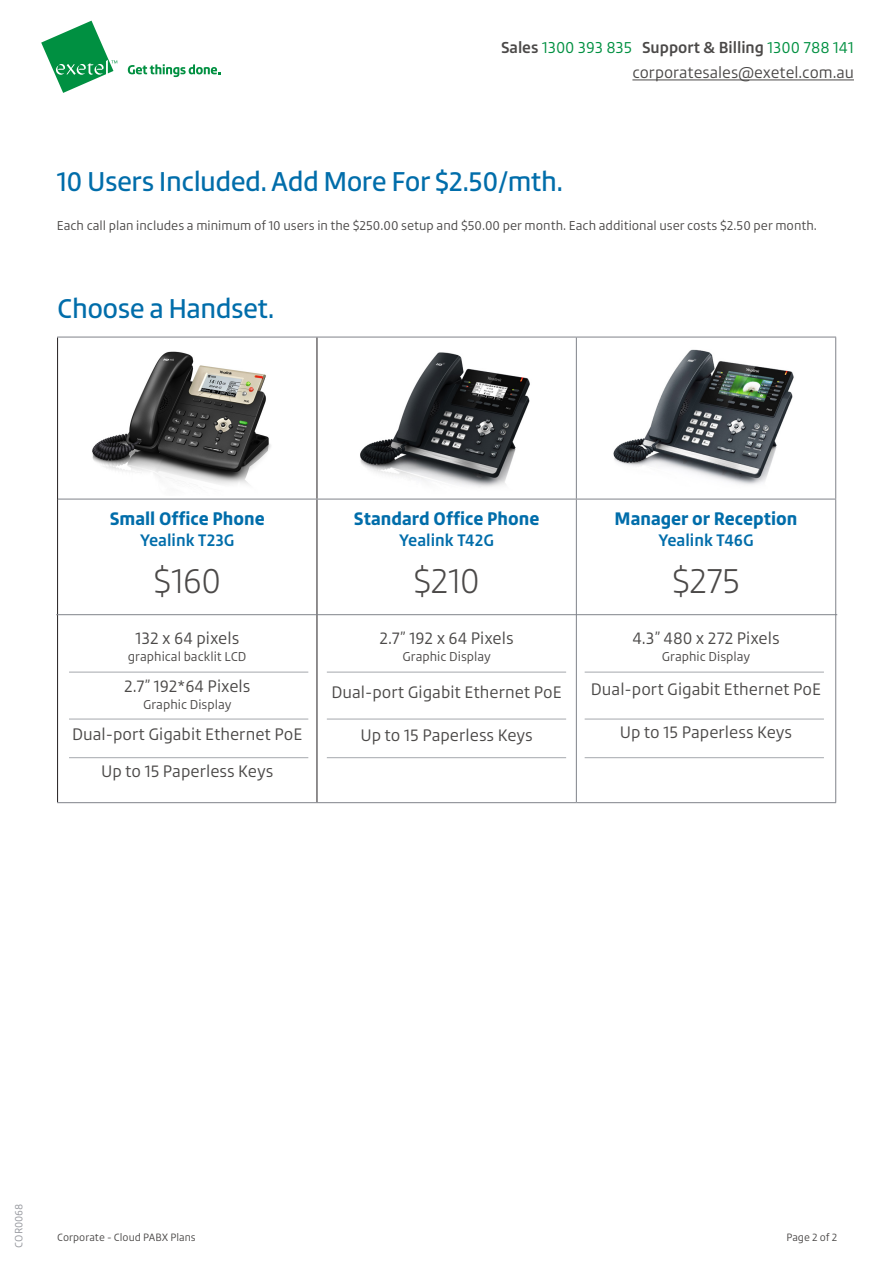
<style>
.page{position:relative;width:893px;height:1263px;background:#fff}
.page>*{position:absolute;margin:0;border:0;box-sizing:border-box;transform-origin:0 0}
._2__SubHead_1_-_Ligh{font:300 34.5px "Engrez";letter-spacing:-.025em;color:#4b4948}
._14__SubHead_-_Mediu{font:500 27px "Engrez";letter-spacing:-.02em;color:#006daa}
._4__Heading_2_-_Bold{font:700 18px "Engrez";color:#006daa}
._5__SubHead_2_-_Semi{font:16.5px "Engrez";color:#4b4948}
._5__SubHead_2_-_Semi-2{font:600 16.5px "Engrez";color:#006daa}
._6__Body_-_Reg_8_5pt{font:15.75px/25.5px "Engrez";color:#4b4948;text-align:right}
._6__Body_-_Reg_8_5pt-2{font:12.75px "Engrez";color:#4b4948}
._5__SubHead_2_-_Semi-3{font:12.75px "Engrez";color:#4b4948}
._9__Body_-_Reg_7pt{font:10.5px "Engrez";color:#4b4948}
.t1{font:10.5px "Engrez";color:#95979d}
.s1{font-weight:600}
.s2{color:#009041}
</style>
<div class="page">
<svg style="left:41px;top:21px;width:76px;height:72px"></svg>
<svg style="left:128px;top:64px;width:92px;height:13px"></svg>
<hr style="left:632px;top:80px;width:222px;height:1px;background:#4b4948">
<svg style="left:58px;top:500px;width:777px;height:302px"></svg>
<hr style="left:57px;top:337px;width:1px;height:162px;background:#231f20">
<hr style="left:317px;top:337px;width:1px;height:162px;background:#231f20">
<hr style="left:57px;top:499px;width:1px;height:303px;background:#231f20">
<hr style="left:317px;top:499px;width:1px;height:303px;background:#231f20">
<hr style="left:57px;top:337px;width:260px;height:1px;background:#80838a">
<hr style="left:317px;top:337px;width:259px;height:1px;background:#80838a">
<hr style="left:576px;top:337px;width:260px;height:1px;background:#80838a">
<hr style="left:576px;top:337px;width:1px;height:162px;background:#80838a">
<hr style="left:835px;top:337px;width:1px;height:162px;background:#80838a">
<hr style="left:58px;top:499px;width:259px;height:1px;background:#80838a">
<hr style="left:317px;top:499px;width:259px;height:1px;background:#80838a">
<hr style="left:576px;top:499px;width:260px;height:1px;background:#80838a">
<hr style="left:576px;top:499px;width:1px;height:303px;background:#80838a">
<hr style="left:835px;top:499px;width:1px;height:303px;background:#80838a">
<hr style="left:57px;top:802px;width:260px;height:1px;background:#80838a">
<hr style="left:317px;top:802px;width:259px;height:1px;background:#80838a">
<hr style="left:576px;top:802px;width:260px;height:1px;background:#80838a">
<img style="left:613px;top:349px;width:181px;height:136px">
<hr style="left:56px;top:614px;width:781px;height:1px;background:#80838a">
<hr style="left:69px;top:672px;width:239px;height:1px;background:#a5a8ad">
<hr style="left:327px;top:672px;width:239px;height:1px;background:#a5a8ad">
<hr style="left:585px;top:672px;width:239px;height:1px;background:#a5a8ad">
<hr style="left:69px;top:719px;width:239px;height:1px;background:#a5a8ad">
<hr style="left:327px;top:719px;width:239px;height:1px;background:#a5a8ad">
<hr style="left:585px;top:719px;width:239px;height:1px;background:#a5a8ad">
<hr style="left:69px;top:757px;width:239px;height:1px;background:#a5a8ad">
<hr style="left:327px;top:757px;width:239px;height:1px;background:#a5a8ad">
<hr style="left:585px;top:757px;width:239px;height:1px;background:#a5a8ad">
<img style="left:92px;top:351px;width:179px;height:134px">
<img style="left:360px;top:352px;width:170px;height:136px">
<p class="_6__Body_-_Reg_8_5pt" style="left:501px;top:35px;width:354px"><span class="s1">Sales</span> <span class="s2">1300 393 835</span> <span class="s1">Support &amp; Billing</span> <span class="s2">1300 788 141 </span>corporatesales@exetel.com.au</p>
<p class="_14__SubHead_-_Mediu" style="left:57px;top:165px;width:508px">10 Users Included. Add More For $2.50/mth.</p>
<p class="_6__Body_-_Reg_8_5pt-2" style="left:57px;top:218px;width:762px">Each call plan includes a minimum of 10 users in the $250.00 setup and $50.00 per month. Each additional user costs $2.50 per month.</p>
<p class="_14__SubHead_-_Mediu" style="left:57px;top:292px;width:219px">Choose a Handset.</p>
<p class="_4__Heading_2_-_Bold" style="left:110px;top:508px;width:157px">Small Office Phone</p>
<p class="_5__SubHead_2_-_Semi-2" style="left:140px;top:530px;width:96px">Yealink T23G</p>
<p class="_2__SubHead_1_-_Ligh" style="left:153px;top:560px;width:70px">$160</p>
<p class="_5__SubHead_2_-_Semi" style="left:135px;top:628px;width:106px">132 x 64 pixels</p>
<p class="_5__SubHead_2_-_Semi-3" style="left:128px;top:648px;width:120px">graphical backlit LCD</p>
<p class="_5__SubHead_2_-_Semi" style="left:124px;top:676px;width:128px">2.7” 192*64 Pixels</p>
<p class="_5__SubHead_2_-_Semi-3" style="left:143px;top:696px;width:90px">Graphic Display</p>
<p class="_5__SubHead_2_-_Semi" style="left:72px;top:724px;width:232px">Dual-port Gigabit Ethernet PoE</p>
<p class="_5__SubHead_2_-_Semi" style="left:101px;top:761px;width:174px">Up to 15 Paperless Keys</p>
<p class="_4__Heading_2_-_Bold" style="left:354px;top:508px;width:187px">Standard Office Phone</p>
<p class="_5__SubHead_2_-_Semi-2" style="left:399px;top:530px;width:96px">Yealink T42G</p>
<p class="_2__SubHead_1_-_Ligh" style="left:413px;top:560px;width:68px">$210</p>
<p class="_5__SubHead_2_-_Semi" style="left:380px;top:628px;width:136px">2.7” 192 x 64 Pixels</p>
<p class="_5__SubHead_2_-_Semi-3" style="left:402px;top:648px;width:90px">Graphic Display</p>
<p class="_5__SubHead_2_-_Semi" style="left:331px;top:682px;width:232px">Dual-port Gigabit Ethernet PoE</p>
<p class="_5__SubHead_2_-_Semi" style="left:360px;top:725px;width:174px">Up to 15 Paperless Keys</p>
<p class="_4__Heading_2_-_Bold" style="left:615px;top:508px;width:184px">Manager or Reception</p>
<p class="_5__SubHead_2_-_Semi-2" style="left:658px;top:530px;width:97px">Yealink T46G</p>
<p class="_2__SubHead_1_-_Ligh" style="left:672px;top:560px;width:70px">$275</p>
<p class="_5__SubHead_2_-_Semi" style="left:632px;top:628px;width:149px">4.3” 480 x 272 Pixels</p>
<p class="_5__SubHead_2_-_Semi-3" style="left:662px;top:648px;width:90px">Graphic Display</p>
<p class="_5__SubHead_2_-_Semi" style="left:591px;top:679px;width:232px">Dual-port Gigabit Ethernet PoE</p>
<p class="_5__SubHead_2_-_Semi" style="left:620px;top:723px;width:174px">Up to 15 Paperless Keys</p>
<p class="t1" style="left:12px;top:1247px;width:45px;rotate:-90deg">COR0068</p>
<p class="_9__Body_-_Reg_7pt" style="left:57px;top:1231px;width:140px">Corporate - Cloud PABX Plans</p>
<p class="_9__Body_-_Reg_7pt" style="left:786px;top:1231px;width:52px">Page 2 of 2</p>
</div>
